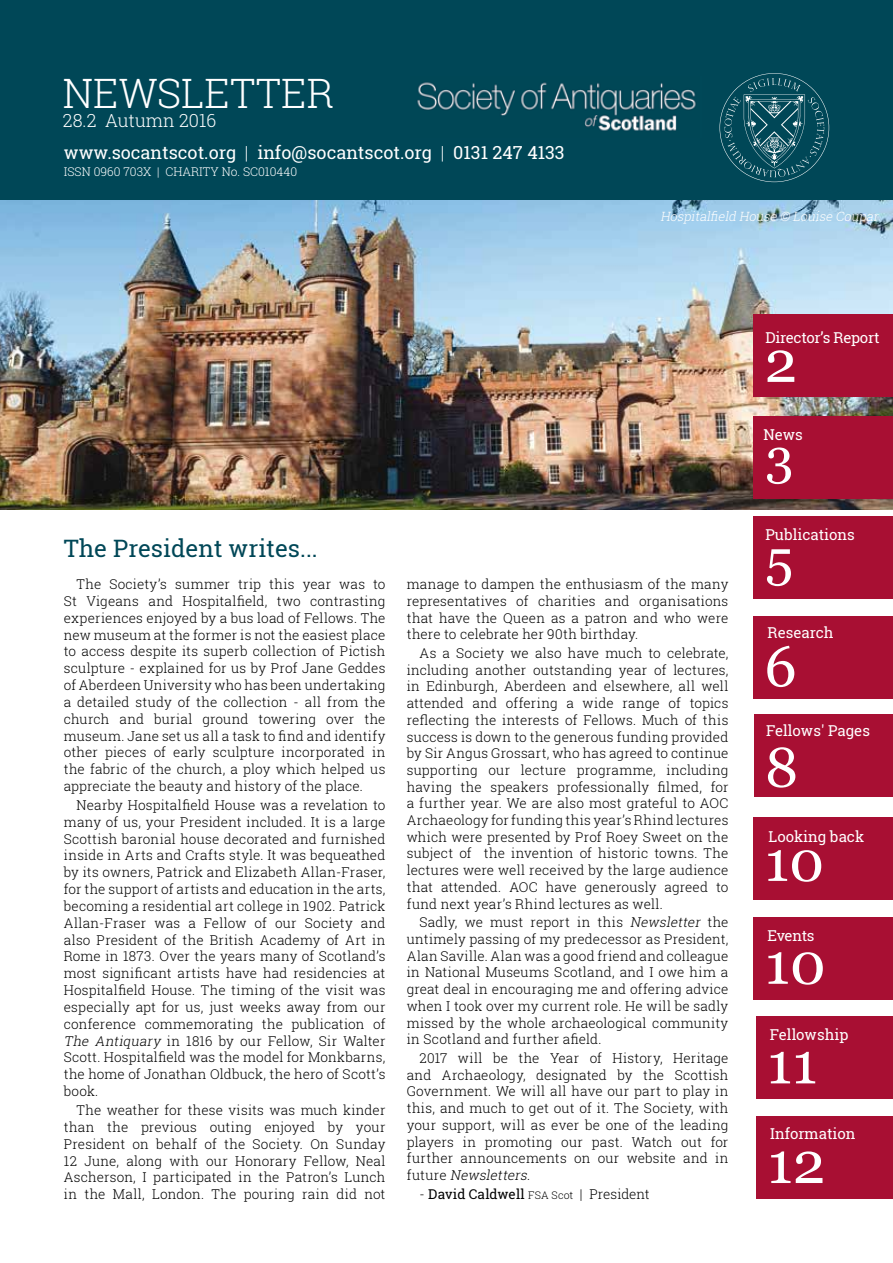
<style>
.page{position:relative;width:893px;height:1263px;background:#fff}
.page>*{position:absolute;margin:0;border:0;box-sizing:border-box;transform-origin:0 0}
.t1{font:58.5px "Georgia";color:#fff}
.t2{font:57px "Georgia";color:#fff}
.t3{font:55.5px "Georgia";color:#fff}
.t4{font:52.5px "Georgia";color:#fff}
.t5{font:51px "Georgia";color:#fff}
.t6{font:300 40.5px "Roboto Slab";color:#fff}
.t7{font:24px "Roboto Slab";color:#004757}
.t8{font:18px/32px "Roboto Slab";color:#fff}
.t9{font:15px "Roboto Slab";color:#fff}
.t10{font:15px "Roboto Slab";letter-spacing:-.02em;color:#fff}
.t11{font:300 13.5px/16.8px "Roboto Slab";letter-spacing:.015em;color:#000;text-align:justify}
.t12{font:13.5px "Roboto Slab";color:#000}
.t13{font:italic 300 12.75px "Roboto Slab";color:#fff}
.t14{font:300 12px "Roboto Slab";color:#fff}
.s1{font-weight:300}
.s2{font-style:italic}
.s3{font-weight:300;font-size:10.5px}
</style>
<div class="page">
<img style="left:0;top:200px;width:893px;height:309px">
<div style="left:0;top:0;width:893px;height:200px;background:#004757"></div>
<svg style="left:719px;top:73px;width:110px;height:109px"></svg>
<div style="left:753px;top:314px;width:140px;height:83px;background:#a80f33"></div>
<div style="left:753px;top:416px;width:140px;height:82px;background:#a80f33"></div>
<div style="left:753px;top:516px;width:140px;height:83px;background:#a80f33"></div>
<div style="left:753px;top:616px;width:140px;height:83px;background:#a80f33"></div>
<div style="left:754px;top:714px;width:139px;height:83px;background:#a80f33"></div>
<div style="left:754px;top:817px;width:139px;height:83px;background:#a80f33"></div>
<div style="left:754px;top:916px;width:139px;height:83px;background:#a80f33"></div>
<div style="left:756px;top:1016px;width:137px;height:83px;background:#a80f33"></div>
<img style="left:417px;top:82px;width:279px;height:49px">
<div style="left:756px;top:1116px;width:137px;height:83px;background:#a80f33"></div>
<h3 class="t6" style="left:63px;top:66px;width:272px">NEWSLETTER</h3>
<h3 class="t8" style="left:63px;top:104px;width:503px"><span class="s1">28.2 Autumn 2016<br></span>www.socantscot.org <span class="s1">|</span> info@socantscot.org <span class="s1">|</span> 0131 247 4133</h3>
<p class="t14" style="left:64px;top:163px;width:235px">ISSN 0960 703X | CHARITY No. SC010440</p>
<p class="t13" style="left:660px;top:208px;width:222px">Hospitalfield House © Louise Coupar</p>
<p class="t10" style="left:765px;top:328px;width:116px">Director’s Report</p>
<h1 class="t1" style="left:764px;top:326px;width:34px">2</h1>
<p class="t9" style="left:763px;top:424px;width:41px">News</p>
<h3 class="t5" style="left:765px;top:427px;width:30px">3</h3>
<h3 class="t7" style="left:64px;top:532px;width:255px">The President writes...</h3>
<p class="t11" style="left:64px;top:575px;width:323px;text-indent:13px">The Society’s summer trip this year was to St Vigeans and Hospitalfield, two contrasting experiences enjoyed by a bus load of Fellows. The new museum at the former is not the easiest place to access despite its superb collection of Pictish sculpture - explained for us by Prof Jane Geddes of Aberdeen University who has been undertaking a detailed study of the collection - all from the church and burial ground towering over the museum. Jane set us all a task to find and identify other pieces of early sculpture incorporated in the fabric of the church, a ploy which helped us appreciate the beauty and history of the place.</p>
<p class="t11" style="left:64px;top:796px;width:323px;text-indent:13px">Nearby Hospitalfield House was a revelation to many of us, your President included. It is a large Scottish baronial house decorated and furnished inside in Arts and Crafts style. It was bequeathed by its owners, Patrick and Elizabeth Allan-Fraser, for the support of artists and education in the arts, becoming a residential art college in 1902. Patrick Allan-Fraser was a Fellow of our Society and also President of the British Academy of Art in Rome in 1873. Over the years many of Scotland’s most significant artists have had residencies at Hospitalfield House. The timing of the visit was especially apt for us, just weeks away from our conference commemorating the publication of <span class="s2">The Antiquary</span> in 1816 by our Fellow, Sir Walter Scott. Hospitalfield was the model for Monkbarns, the home of Jonathan Oldbuck, the hero of Scott’s book.</p>
<p class="t11" style="left:64px;top:1101px;width:323px;text-indent:13px">The weather for these visits was much kinder than the previous outing enjoyed by your President on behalf of the Society. On Sunday 12 June, along with our Honorary Fellow, Neal Ascherson, I participated in the Patron’s Lunch in the Mall, London. The pouring rain did not</p>
<p class="t11" style="left:407px;top:575px;width:323px">manage to dampen the enthusiasm of the many representatives of charities and organisations that have the Queen as a patron and who were there to celebrate her 90th birthday.</p>
<p class="t11" style="left:407px;top:644px;width:323px;text-indent:13px">As a Society we also have much to celebrate, including another outstanding year of lectures, in Edinburgh, Aberdeen and elsewhere, all well attended and offering a wide range of topics reflecting the interests of Fellows. Much of this success is down to the generous funding provided by Sir Angus Grossart, who has agreed to continue supporting our lecture programme, including having the speakers professionally filmed, for a further year. We are also most grateful to AOC Archaeology for funding this year’s Rhind lectures which were presented by Prof Roey Sweet on the subject of the invention of historic towns. The lectures were well received by the large audience that attended. AOC have generously agreed to fund next year’s Rhind lectures as well.</p>
<p class="t11" style="left:407px;top:914px;width:323px;text-indent:13px">Sadly, we must report in this <span class="s2">Newsletter</span> the untimely passing of my predecessor as President, Alan Saville. Alan was a good friend and colleague in National Museums Scotland, and I owe him a great deal in encouraging me and offering advice when I took over my current role. He will be sadly missed by the whole archaeological community in Scotland and further afield.</p>
<p class="t11" style="left:407px;top:1049px;width:323px;text-indent:13px">2017 will be the Year of History, Heritage and Archaeology, designated by the Scottish Government. We will all have our part to play in this, and much to get out of it. The Society, with your support, will as ever be one of the leading players in promoting our past. Watch out for further announcements on our website and in f u t u r e <span class="s2">Newsletters</span>.</p>
<p class="t12" style="left:419px;top:1184px;width:232px"><span class="s1">-</span> David Caldwell <span class="s3">FSA Scot</span> <span class="s1">| President</span></p>
<p class="t9" style="left:765px;top:524px;width:91px">Publications</p>
<h3 class="t4" style="left:765px;top:527px;width:29px">5</h3>
<p class="t9" style="left:768px;top:622px;width:68px">Research</p>
<h2 class="t2" style="left:764px;top:632px;width:34px">6</h2>
<p class="t9" style="left:766px;top:720px;width:106px">Fellows' Pages</p>
<h3 class="t3" style="left:765px;top:734px;width:35px">8</h3>
<p class="t9" style="left:769px;top:826px;width:97px">Looking back</p>
<h2 class="t2" style="left:765px;top:827px;width:61px">10</h2>
<p class="t9" style="left:768px;top:925px;width:49px">Events</p>
<h1 class="t1" style="left:765px;top:928px;width:63px">10</h1>
<p class="t9" style="left:770px;top:1024px;width:80px">Fellowship</p>
<h1 class="t1" style="left:767px;top:1028px;width:52px">11</h1>
<p class="t9" style="left:770px;top:1124px;width:87px">Information</p>
<h1 class="t1" style="left:767px;top:1127px;width:59px">12</h1>
</div>
